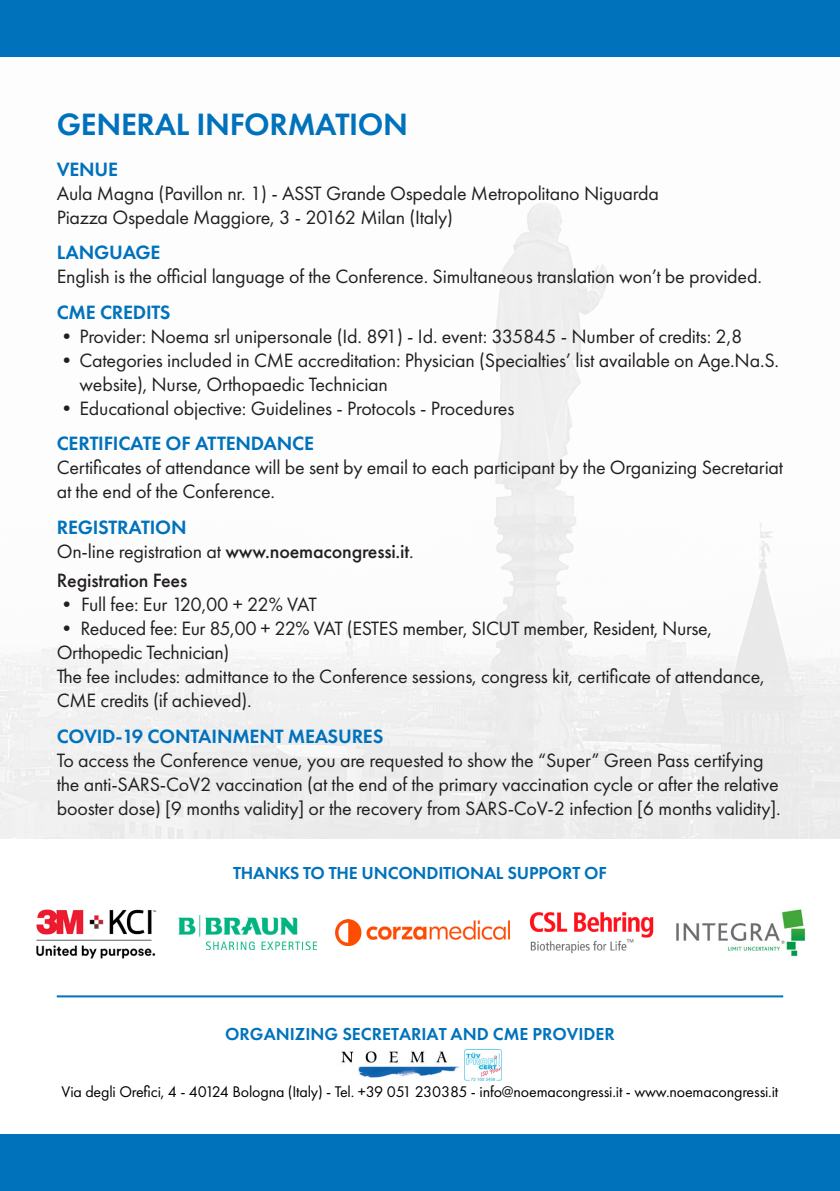
<style>
.page{position:relative;width:840px;height:1191px;background:#fff}
.page>*{position:absolute;margin:0;border:0;box-sizing:border-box;transform-origin:0 0}
.t1{font:600 32px "Futura PT";letter-spacing:-.01em;color:#0072bc}
.t2{font:20px/24px "Futura PT";letter-spacing:-.01em;color:#231f20}
.t3{font:600 20px "Futura PT";letter-spacing:-.01em;color:#0072bc}
.t4{font:500 20px "Futura PT";letter-spacing:-.01em;color:#231f20}
.t5{font:600 18px "Futura PT";color:#0072bc}
.t6{font:16px "Futura PT";letter-spacing:-.01em;color:#000}
.s1{font-weight:500}
</style>
<div class="page">
<div style="left:0;top:1134px;width:839px;height:57px;background:#0072bc"></div>
<div style="left:0;top:0;width:839px;height:57px;background:#0072bc"></div>
<img style="left:341px;top:1051px;width:118px;height:27px">
<img style="left:464px;top:1049px;width:37px;height:32px">
<img style="left:178px;top:915px;width:138px;height:34px">
<img style="left:36px;top:909px;width:121px;height:50px">
<img style="left:335px;top:919px;width:174px;height:26px">
<img style="left:529px;top:912px;width:125px;height:42px">
<img style="left:676px;top:909px;width:130px;height:48px">
<hr style="left:57px;top:995px;width:725px;height:2px;background:#0072bc">
<p class="t1" style="left:57px;top:104px;width:353px">GENERAL INFORMATION</p>
<p class="t3" style="left:57px;top:157px;width:63px">VENUE</p>
<p class="t2" style="left:57px;top:181px;width:603px">Aula Magna (Pavillon nr. 1) - ASST Grande Ospedale Metropolitano Niguarda</p>
<p class="t2" style="left:57px;top:205px;width:397px">Piazza Ospedale Maggiore, 3 - 20162 Milan (Italy)</p>
<p class="t3" style="left:57px;top:240px;width:105px">LANGUAGE</p>
<p class="t2" style="left:57px;top:265px;width:706px">English is the official language of the Conference. Simultaneous translation won’t be provided.</p>
<p class="t3" style="left:57px;top:299px;width:115px">CME CREDITS</p>
<p class="t2" style="left:57px;top:324px;width:687px">•Provider: Noema srl unipersonale (Id. 891) - Id. event: 335845 - Number of credits: 2,8</p>
<p class="t2" style="left:79px;top:348px;width:700px;text-indent:-23px">•Categories included in CME accreditation: Physician (Specialties’ list available on Age.Na.S. website), Nurse, Orthopaedic Technician</p>
<p class="t2" style="left:57px;top:396px;width:459px">•Educational objective: Guidelines - Protocols - Procedures</p>
<p class="t3" style="left:57px;top:431px;width:259px">CERTIFICATE OF ATTENDANCE</p>
<p class="t2" style="left:57px;top:455px;width:727px">Certificates of attendance will be sent by email to each participant by the Organizing Secretariat at the end of the Conference.</p>
<p class="t3" style="left:57px;top:514px;width:131px">REGISTRATION</p>
<p class="t2" style="left:57px;top:539px;width:358px">On-line registration at <span class="s1">www.noemacongressi.it</span>.</p>
<p class="t4" style="left:57px;top:568px;width:132px">Registration Fees</p>
<p class="t2" style="left:57px;top:592px;width:261px">• Full fee: Eur 120,00 + 22% VAT</p>
<p class="t2" style="left:57px;top:616px;width:656px">• Reduced fee: Eur 85,00 + 22% VAT (ESTES member, SICUT member, Resident, Nurse,<br>Orthopedic Technician)</p>
<p class="t2" style="left:57px;top:664px;width:709px">The fee includes: admittance to the Conference sessions, congress kit, certificate of attendance,<br>CME credits (if achieved).</p>
<p class="t3" style="left:57px;top:723px;width:328px">COVID-19 CONTAINMENT MEASURES</p>
<p class="t2" style="left:57px;top:748px;width:725px">To access the Conference venue, you are requested to show the “Super” Green Pass certifying the anti-SARS-CoV2 vaccination (at the end of the primary vaccination cycle or after the relative booster dose) [9 months validity] or the recovery from SARS-CoV-2 infection [6 months validity].</p>
<p class="t5" style="left:233px;top:861px;width:375px">THANKS TO THE UNCONDITIONAL SUPPORT OF</p>
<p class="t5" style="left:225px;top:1023px;width:391px">ORGANIZING SECRETARIAT AND CME PROVIDER</p>
<p class="t6" style="left:62px;top:1081px;width:718px">Via degli Orefici, 4 - 40124 Bologna (Italy) - Tel. +39 051 230385 - info@noemacongressi.it - www.noemacongressi.it</p>
</div>
